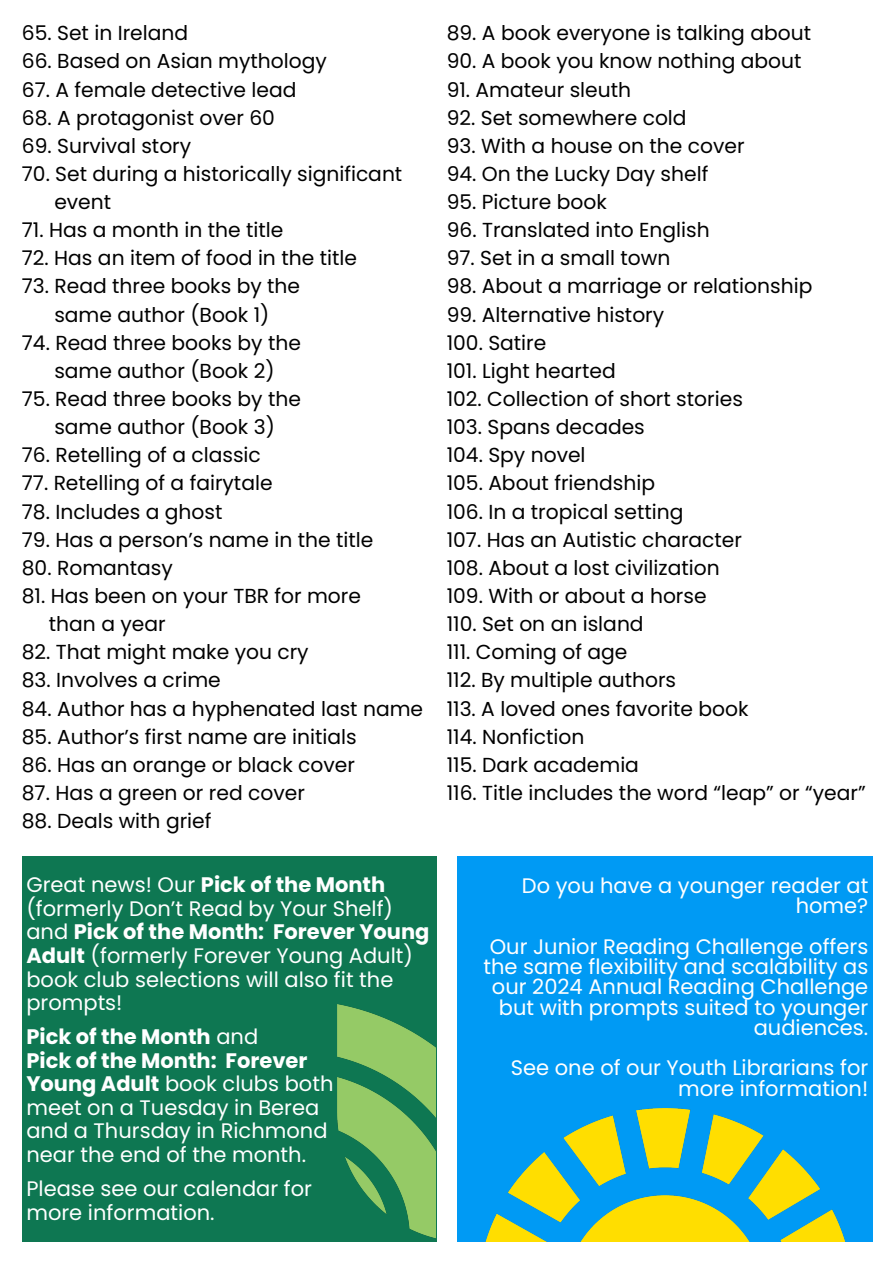
<style>
.page{position:relative;width:893px;height:1264px;background:#fff}
.page>*{position:absolute;margin:0;border:0;box-sizing:border-box;transform-origin:0 0}
.t1{font:21px/20.2px "Poppins";color:#fff;text-align:right}
.t2{font:700 21px "Poppins";color:#fff}
.t3{font:20.25px "Poppins";color:#000}
.s1{font-weight:700}
.s2{font-weight:400}
</style>
<div class="page">
<div style="left:22px;top:856px;width:414px;height:385px;background:#0e7752"></div>
<div style="left:457px;top:856px;width:415px;height:385px;background:#009af4"></div>
<img style="left:486px;top:1108px;width:359px;height:132px">
<img style="left:338px;top:1004px;width:98px;height:235px">
<p class="t3" style="left:22px;top:19px;width:168px">65. Set in Ireland</p>
<p class="t3" style="left:22px;top:47px;width:306px">66. Based on Asian mythology</p>
<p class="t3" style="left:22px;top:75px;width:276px">67. A female detective lead</p>
<p class="t3" style="left:22px;top:103px;width:254px">68. A protagonist over 60</p>
<p class="t3" style="left:22px;top:131px;width:171px">69. Survival story</p>
<p class="t3" style="left:22px;top:160px;width:382px">70. Set during a historically significant</p>
<p class="t3" style="left:54px;top:188px;width:58px">event</p>
<p class="t3" style="left:22px;top:216px;width:263px">71. Has a month in the title</p>
<p class="t3" style="left:22px;top:244px;width:336px">72. Has an item of food in the title</p>
<p class="t3" style="left:22px;top:272px;width:280px">73. Read three books by the</p>
<p class="t3" style="left:54px;top:300px;width:217px">same author (Book 1)</p>
<p class="t3" style="left:22px;top:328px;width:280px">74. Read three books by the</p>
<p class="t3" style="left:54px;top:356px;width:222px">same author (Book 2)</p>
<p class="t3" style="left:22px;top:385px;width:280px">75. Read three books by the</p>
<p class="t3" style="left:54px;top:413px;width:222px">same author (Book 3)</p>
<p class="t3" style="left:22px;top:441px;width:240px">76. Retelling of a classic</p>
<p class="t3" style="left:22px;top:469px;width:252px">77. Retelling of a fairytale</p>
<p class="t3" style="left:22px;top:497px;width:202px">78. Includes a ghost</p>
<p class="t3" style="left:22px;top:525px;width:353px">79. Has a person’s name in the title</p>
<p class="t3" style="left:22px;top:553px;width:152px">80. Romantasy</p>
<p class="t3" style="left:22px;top:581px;width:340px">81. Has been on your TBR for more</p>
<p class="t3" style="left:49px;top:610px;width:118px">than a year</p>
<p class="t3" style="left:22px;top:638px;width:288px">82. That might make you cry</p>
<p class="t3" style="left:22px;top:666px;width:200px">83. Involves a crime</p>
<p class="t3" style="left:22px;top:694px;width:403px">84. Author has a hyphenated last name</p>
<p class="t3" style="left:22px;top:722px;width:336px">85. Author’s first name are initials</p>
<p class="t3" style="left:22px;top:750px;width:334px">86. Has an orange or black cover</p>
<p class="t3" style="left:22px;top:778px;width:284px">87. Has a green or red cover</p>
<p class="t3" style="left:22px;top:806px;width:191px">88. Deals with grief</p>
<p class="t1" style="left:26px;top:872px;width:404px;line-height:23.7px;text-align:left">Great news! Our <span class="s1">Pick of the Month </span>(formerly Don’t Read by Your Shelf) and <span class="s1">Pick of the Month: Forever Young<br>Adult</span> (formerly Forever Young Adult) book club selections will also fit the prompts!</p>
<p class="t2" style="left:26px;top:1021px;width:233px">Pick of the Month <span class="s2">and</span></p>
<p class="t2" style="left:26px;top:1045px;width:282px">Pick of the Month: Forever</p>
<p class="t1" style="left:26px;top:1073px;width:308px"><span class="s1">Young Adult</span> book clubs both</p>
<p class="t1" style="left:26px;top:1097px;width:294px">meet on a Tuesday in Berea</p>
<p class="t1" style="left:26px;top:1120px;width:302px">and a Thursday in Richmond</p>
<p class="t1" style="left:26px;top:1144px;width:281px">near the end of the month.</p>
<p class="t1" style="left:26px;top:1178px;width:287px">Please see our calendar for</p>
<p class="t1" style="left:26px;top:1201px;width:190px">more information.</p>
<p class="t3" style="left:446px;top:19px;width:366px">89. A book everyone is talking about</p>
<p class="t3" style="left:446px;top:47px;width:356px">90. A book you know nothing about</p>
<p class="t3" style="left:446px;top:75px;width:186px">91. Amateur sleuth</p>
<p class="t3" style="left:446px;top:103px;width:241px">92. Set somewhere cold</p>
<p class="t3" style="left:446px;top:131px;width:299px">93. With a house on the cover</p>
<p class="t3" style="left:446px;top:160px;width:263px">94. On the Lucky Day shelf</p>
<p class="t3" style="left:446px;top:188px;width:162px">95. Picture book</p>
<p class="t3" style="left:446px;top:216px;width:264px">96. Translated into English</p>
<p class="t3" style="left:446px;top:244px;width:225px">97. Set in a small town</p>
<p class="t3" style="left:446px;top:272px;width:367px">98. About a marriage or relationship</p>
<p class="t3" style="left:446px;top:300px;width:219px">99. Alternative history</p>
<p class="t3" style="left:446px;top:328px;width:101px">100. Satire</p>
<p class="t3" style="left:446px;top:356px;width:170px">101. Light hearted</p>
<p class="t3" style="left:446px;top:385px;width:297px">102. Collection of short stories</p>
<p class="t3" style="left:446px;top:413px;width:200px">103. Spans decades</p>
<p class="t3" style="left:446px;top:441px;width:140px">104. Spy novel</p>
<p class="t3" style="left:446px;top:469px;width:210px">105. About friendship</p>
<p class="t3" style="left:446px;top:497px;width:238px">106. In a tropical setting</p>
<p class="t3" style="left:446px;top:525px;width:297px">107. Has an Autistic character</p>
<p class="t3" style="left:446px;top:553px;width:274px">108. About a lost civilization</p>
<p class="t3" style="left:446px;top:581px;width:261px">109. With or about a horse</p>
<p class="t3" style="left:446px;top:610px;width:198px">110. Set on an island</p>
<p class="t3" style="left:446px;top:638px;width:182px">111. Coming of age</p>
<p class="t3" style="left:446px;top:666px;width:231px">112. By multiple authors</p>
<p class="t3" style="left:446px;top:694px;width:303px">113. A loved ones favorite book</p>
<p class="t3" style="left:446px;top:722px;width:139px">114. Nonfiction</p>
<p class="t3" style="left:446px;top:750px;width:194px">115. Dark academia</p>
<p class="t3" style="left:446px;top:778px;width:420px">116. Title includes the word “leap” or “year”</p>
<p class="t1" style="left:522px;top:875px;width:348px">Do you have a younger reader at home?</p>
<p class="t1" style="left:483px;top:936px;width:386px">Our Junior Reading Challenge offers the same flexibility and scalability as our 2024 Annual Reading Challenge but with prompts suited to younger audiences.</p>
<p class="t1" style="left:511px;top:1057px;width:359px">See one of our Youth Librarians for more information!</p>
</div>
